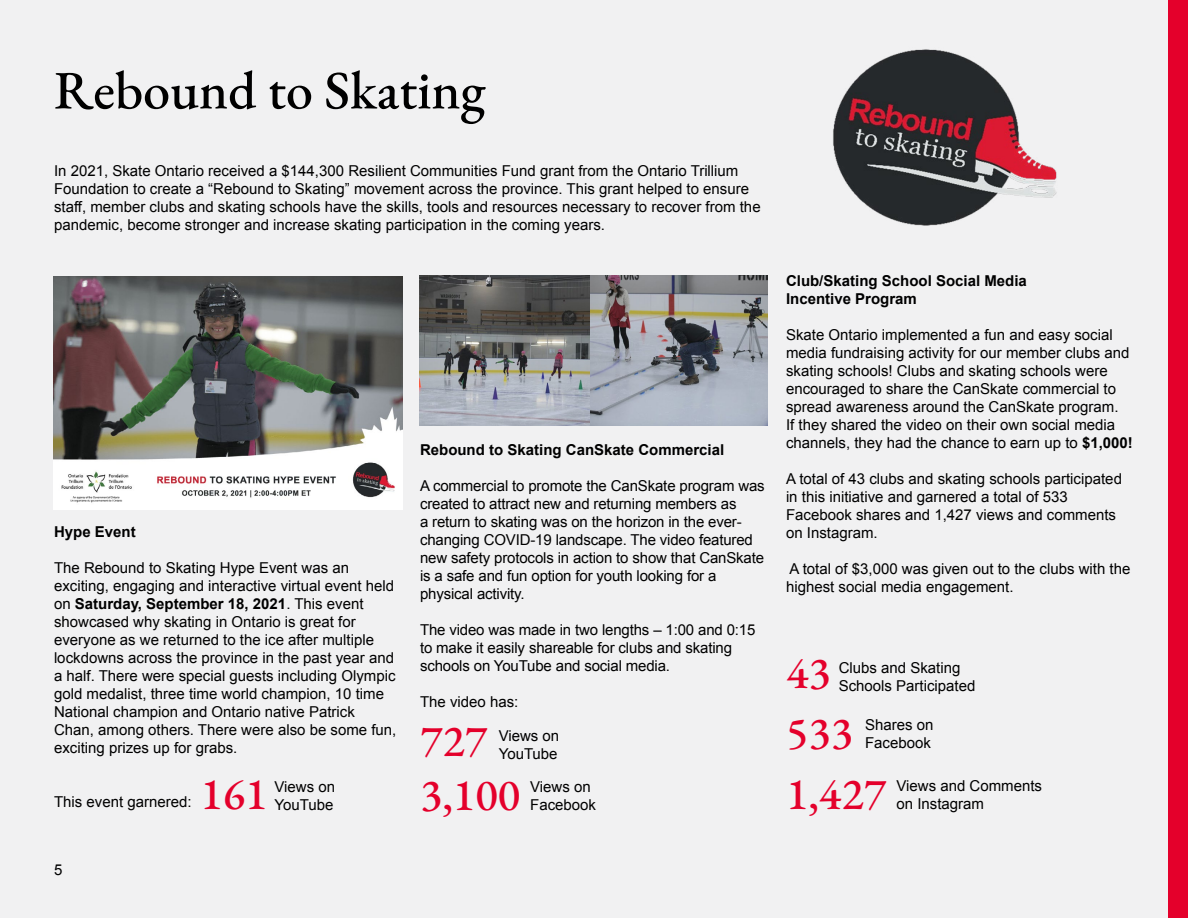
<style>
.page{position:relative;width:1188px;height:918px;background:#f1f1f2}
.page>*{position:absolute;margin:0;border:0;box-sizing:border-box;transform-origin:0 0}
.Headings{font:54px "EB Garamond";color:#000}
.Numbers{font:45px "EB Garamond";color:#e4002b}
.Body_Copy{font:15px/18px "Arial";color:#000}
.Body_Copy-2{font:700 15px "Arial";color:#000}
.s1{font-weight:700}
</style>
<div class="page">
<div style="left:1169px;top:0;width:19px;height:918px;background:#e4002b"></div>
<img style="left:833px;top:49px;width:224px;height:177px">
<img style="left:54px;top:276px;width:348px;height:233px">
<img style="left:419px;top:275px;width:349px;height:150px">
<h2 class="Headings" style="left:54px;top:55px;width:433px">Rebound to Skating</h2>
<p class="Body_Copy" style="left:54px;top:162px;width:708px">In 2021, Skate Ontario received a $144,300 Resilient Communities Fund grant from the Ontario Trillium Foundation to create a “Rebound to Skating” movement across the province. This grant helped to ensure staff, member clubs and skating schools have the skills, tools and resources necessary to recover from the pandemic, become stronger and increase skating participation in the coming years.</p>
<p class="Body_Copy-2" style="left:54px;top:522px;width:83px">Hype Event</p>
<p class="Body_Copy" style="left:54px;top:559px;width:344px">The Rebound to Skating Hype Event was an exciting, engaging and interactive virtual event held on <span class="s1">Saturday, September 18, 2021</span>. This event showcased why skating in Ontario is great for everyone as we returned to the ice after multiple lockdowns across the province in the past year and a half. There were special guests including Olympic gold medalist, three time world champion, 10 time National champion and Ontario native Patrick Chan, among others. There were also be some fun, exciting prizes up for grabs.</p>
<p class="Body_Copy" style="left:54px;top:793px;width:139px">This event garnered:</p>
<p class="Numbers" style="left:201px;top:764px;width:69px">161</p>
<p class="Body_Copy" style="left:274px;top:778px;width:62px">Views on</p>
<p class="Body_Copy" style="left:274px;top:796px;width:60px">YouTube</p>
<p class="Body_Copy" style="left:54px;top:861px;width:10px">5</p>
<p class="Body_Copy-2" style="left:420px;top:440px;width:306px">Rebound to Skating CanSkate Commercial</p>
<p class="Body_Copy" style="left:420px;top:477px;width:346px">A commercial to promote the CanSkate program was created to attract new and returning members as<br>a return to skating was on the horizon in the ever&shy;changing COVID-19 landscape. The video featured new safety protocols in action to show that CanSkate is a safe and fun option for youth looking for a physical activity.</p>
<p class="Body_Copy" style="left:420px;top:621px;width:337px">The video was made in two lengths – 1:00 and 0:15 to make it easily shareable for clubs and skating schools on YouTube and social media.</p>
<p class="Body_Copy" style="left:420px;top:693px;width:100px">The video has:</p>
<p class="Numbers" style="left:420px;top:712px;width:69px">727</p>
<p class="Body_Copy" style="left:499px;top:726px;width:62px">Views on</p>
<p class="Body_Copy" style="left:499px;top:744px;width:60px">YouTube</p>
<p class="Numbers" style="left:420px;top:766px;width:102px">3,100</p>
<p class="Body_Copy" style="left:530px;top:778px;width:62px">Views on</p>
<p class="Body_Copy" style="left:530px;top:796px;width:67px">Facebook</p>
<p class="Body_Copy-2" style="left:786px;top:271px;width:242px">Club/Skating School Social Media</p>
<p class="Body_Copy-2" style="left:786px;top:289px;width:132px">Incentive Program</p>
<p class="Body_Copy" style="left:786px;top:326px;width:348px">Skate Ontario implemented a fun and easy social media fundraising activity for our member clubs and skating schools! Clubs and skating schools were encouraged to share the CanSkate commercial to spread awareness around the CanSkate program.<br>If they shared the video on their own social media channels, they had the chance to earn up to <span class="s1">$1,000!</span></p>
<p class="Body_Copy" style="left:786px;top:470px;width:338px">A total of 43 clubs and skating schools participated in this initiative and garnered a total of 533<br>Facebook shares and 1,427 views and comments on Instagram.</p>
<p class="Body_Copy" style="left:786px;top:560px;width:346px">A total of $3,000 was given out to the clubs with the highest social media engagement.</p>
<p class="Numbers" style="left:786px;top:644px;width:46px">43</p>
<p class="Body_Copy" style="left:839px;top:658px;width:138px">Clubs and Skating<br>Schools Participated</p>
<p class="Numbers" style="left:786px;top:704px;width:69px">533</p>
<p class="Body_Copy" style="left:865px;top:716px;width:70px">Shares on<br>Facebook</p>
<p class="Numbers" style="left:786px;top:765px;width:102px">1,427</p>
<p class="Body_Copy" style="left:897px;top:777px;width:147px">Views and Comments on Instagram</p>
</div>
